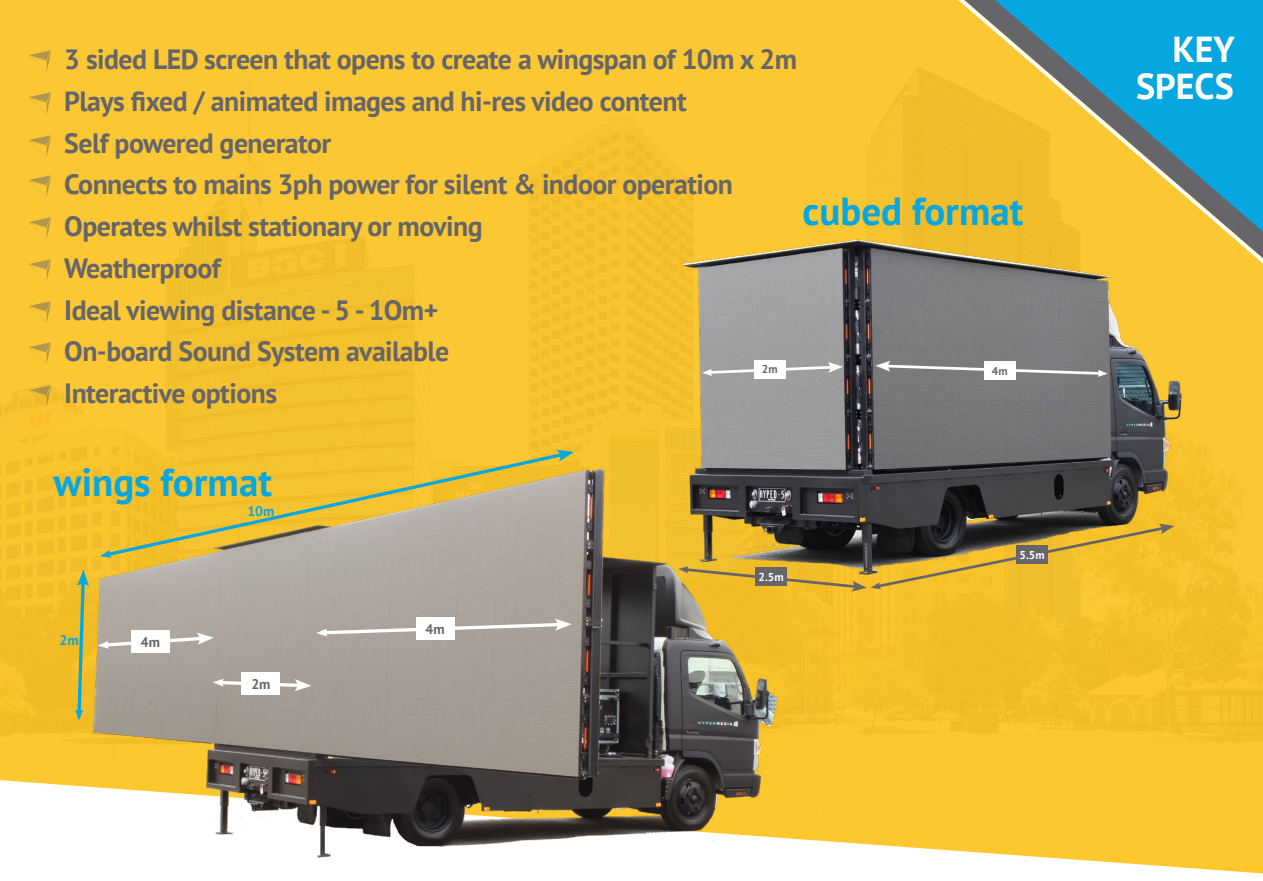
<style>
.page{position:relative;width:1263px;height:881px;background:#fff}
.page>*{position:absolute;margin:0;border:0;box-sizing:border-box;transform-origin:0 0}
.t1{font:700 39px "PT Sans";color:#06a7e0}
.t2{font:700 36px/36px "PT Sans";color:#fff;text-align:right}
.t3{font:700 27.75px/41.7px "PT Sans";letter-spacing:-.02em;color:#65656a}
.t4{font:700 13.95px "PT Sans";color:#65656a}
.t5{font:700 13.95px "PT Sans";color:#06a7e0}
.t6{font:700 11.4px "PT Sans";color:#fff}
.t7{font:700 11.4px "PT Sans";color:#65656a}
</style>
<div class="page">
<img style="left:0;top:0;width:1263px;height:779px">
<svg style="left:841px;top:0;width:422px;height:472px"></svg>
<svg style="left:0;top:779px;width:1263px;height:95px;fill:#fdc72f"></svg>
<svg style="left:29px;top:50px;width:22px;height:21px"></svg>
<svg style="left:29px;top:217px;width:22px;height:21px"></svg>
<svg style="left:29px;top:135px;width:22px;height:21px"></svg>
<svg style="left:29px;top:301px;width:22px;height:21px"></svg>
<svg style="left:29px;top:92px;width:22px;height:21px"></svg>
<svg style="left:29px;top:259px;width:22px;height:21px"></svg>
<svg style="left:29px;top:175px;width:22px;height:21px"></svg>
<svg style="left:29px;top:342px;width:22px;height:21px"></svg>
<svg style="left:29px;top:385px;width:22px;height:21px"></svg>
<img style="left:85px;top:458px;width:695px;height:411px">
<svg style="left:104px;top:450px;width:463px;height:108px"></svg>
<svg style="left:100px;top:549px;width:12px;height:8px"></svg>
<svg style="left:556px;top:449px;width:18px;height:12px"></svg>
<svg style="left:98px;top:632px;width:116px;height:16px"></svg>
<svg style="left:213px;top:678px;width:98px;height:13px"></svg>
<svg style="left:316px;top:618px;width:256px;height:18px"></svg>
<div style="left:131px;top:630px;width:39px;height:22px;background:#fff"></div>
<div style="left:242px;top:672px;width:38px;height:22px;background:#fff"></div>
<div style="left:416px;top:617px;width:38px;height:22px;background:#fff"></div>
<svg style="left:75px;top:569px;width:14px;height:151px"></svg>
<img style="left:678px;top:234px;width:520px;height:353px">
<svg style="left:702px;top:362px;width:141px;height:14px"></svg>
<svg style="left:875px;top:360px;width:233px;height:17px"></svg>
<svg style="left:678px;top:523px;width:496px;height:68px"></svg>
<div style="left:754px;top:360px;width:31px;height:18px;background:#fff"></div>
<div style="left:984px;top:361px;width:31px;height:18px;background:#fff"></div>
<div style="left:1016px;top:545px;width:32px;height:18px;background:#65656a"></div>
<div style="left:755px;top:567px;width:32px;height:18px;background:#65656a"></div>
<p class="t3" style="left:64px;top:38px;width:734px">3 sided LED screen that opens to create a wingspan of 10m x 2m Plays fixed / animated images and hi-res video content<br>Self powered generator<br>Connects to mains 3ph power for silent &amp; indoor operation Operates whilst stationary or moving<br>Weatherproof<br>Ideal viewing distance - 5 - 1Om+<br>On-board Sound System available<br>Interactive options</p>
<h1 class="t1" style="left:802px;top:185px;width:222px">cubed format</h1>
<p class="t7" style="left:762px;top:361px;width:17px">2m</p>
<p class="t7" style="left:992px;top:363px;width:17px">4m</p>
<h1 class="t1" style="left:54px;top:456px;width:220px">wings format</h1>
<p class="t5" style="left:247px;top:501px;width:29px">10m</p>
<p class="t5" style="left:60px;top:630px;width:21px">2m</p>
<p class="t4" style="left:141px;top:632px;width:21px">4m</p>
<p class="t4" style="left:251px;top:674px;width:21px">2m</p>
<p class="t4" style="left:426px;top:619px;width:21px">4m</p>
<p class="t6" style="left:759px;top:569px;width:26px">2.5m</p>
<p class="t6" style="left:1019px;top:546px;width:26px">5.5m</p>
<p class="t2" style="left:1136px;top:31px;width:100px">KEY<br>SPECS</p>
</div>
